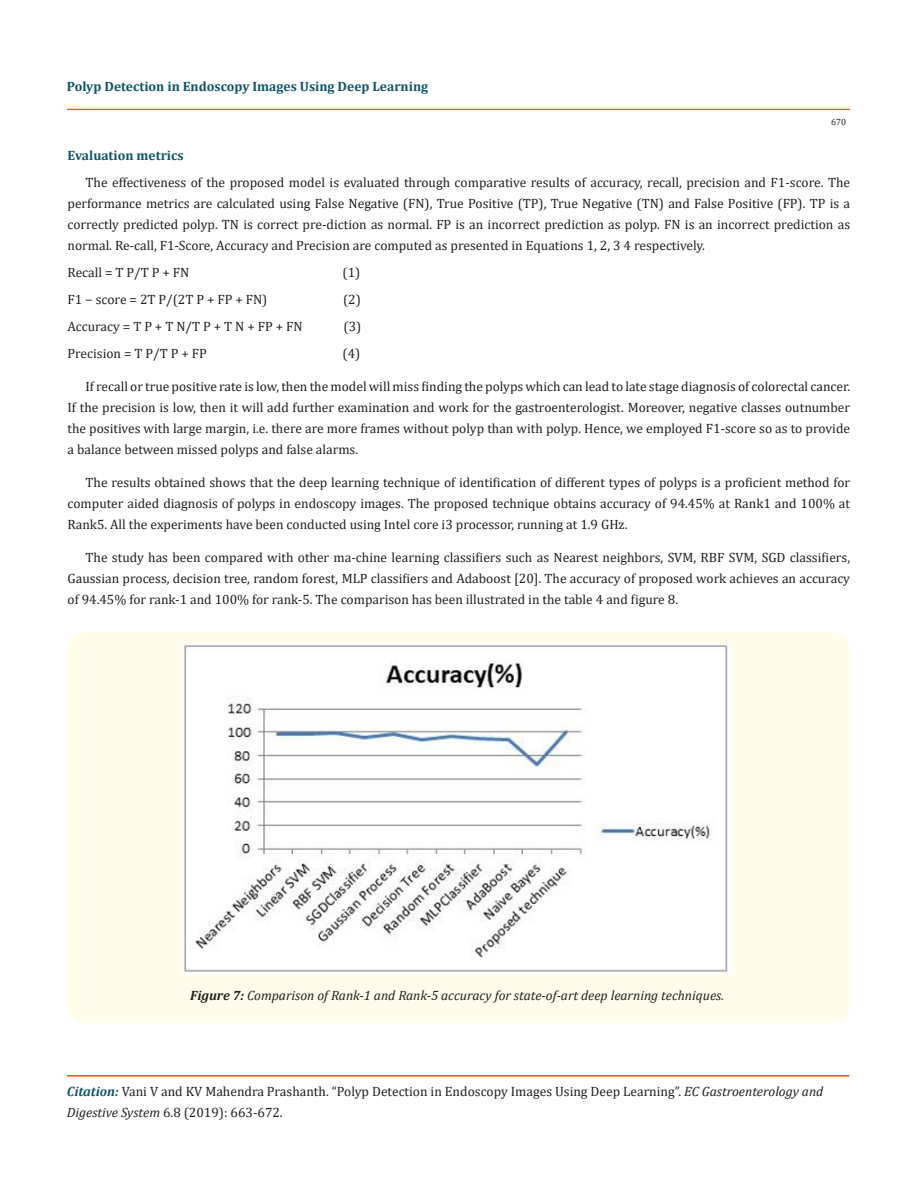
<style>
.page{position:relative;width:917px;height:1188px;background:#fff}
.page>*{position:absolute;margin:0;border:0;box-sizing:border-box;transform-origin:0 0}
.t1{font:13.5px/21px "Cambria";color:#231f20;text-align:justify}
.t2{font:italic 13.5px "Cambria";color:#231f20}
.t3{font:700 13.5px "Cambria";color:#0e546a}
.t4{font:9px "Cambria";color:#231f20}
.s1{font-weight:700}
.s2{font-weight:700;font-style:italic;color:#0e546a}
.s3{font-style:italic}
</style>
<div class="page">
<div style="left:67px;top:109px;width:782px;height:1px;border:1px solid #e05d1a"></div>
<div style="left:68px;top:632px;width:782px;height:391px;background:#fffde9;border-radius:18px"></div>
<img style="left:183px;top:644px;width:548px;height:331px">
<p class="t3" style="left:67px;top:76px;width:363px">Polyp Detection in Endoscopy Images Using Deep Learning</p>
<p class="t4" style="left:831px;top:116px;width:16px">670</p>
<p class="t3" style="left:68px;top:145px;width:118px">Evaluation metrics</p>
<p class="t1" style="left:68px;top:171px;width:784px;text-indent:18px">The effectiveness of the proposed model is evaluated through comparative results of accuracy, recall, precision and F1-score. The performance metrics are calculated using False Negative (FN), True Positive (TP), True Negative (TN) and False Positive (FP). TP is a correctly predicted polyp. TN is correct pre-diction as normal. FP is an incorrect prediction as polyp. FN is an incorrect prediction as normal. Re-call, F1-Score, Accuracy and Precision are computed as presented in Equations 1, 2, 3 4 respectively.</p>
<p class="t1" style="left:68px;top:261px;width:123px">Recall = T P/T P + FN</p>
<p class="t1" style="left:342px;top:261px;width:19px">(1)</p>
<p class="t1" style="left:68px;top:288px;width:201px">F1 − score = 2T P/(2T P + FP + FN)</p>
<p class="t1" style="left:343px;top:288px;width:19px">(2)</p>
<p class="t1" style="left:68px;top:315px;width:237px">Accuracy = T P + T N/T P + T N + FP + FN</p>
<p class="t1" style="left:343px;top:315px;width:19px">(3)</p>
<p class="t1" style="left:68px;top:342px;width:141px">Precision = T P/T P + FP</p>
<p class="t1" style="left:342px;top:342px;width:19px">(4)</p>
<p class="t1" style="left:68px;top:375px;width:784px;text-indent:18px">If recall or true positive rate is low, then the model will miss finding the polyps which can lead to late stage diagnosis of colorectal cancer.<br>If the precision is low, then it will add further examination and work for the gastroenterologist. Moreover, negative classes outnumber the positives with large margin, i.e. there are more frames without polyp than with polyp. Hence, we employed F1-score so as to provide a balance between missed polyps and false alarms.</p>
<p class="t1" style="left:68px;top:471px;width:784px;text-indent:18px">The results obtained shows that the deep learning technique of identification of different types of polyps is a proficient method for computer aided diagnosis of polyps in endoscopy images. The proposed technique obtains accuracy of 94.45% at Rank1 and 100% at Rank5. All the experiments have been conducted using Intel core i3 processor, running at 1.9 GHz.</p>
<p class="t1" style="left:68px;top:546px;width:784px;text-indent:18px">The study has been compared with other ma-chine learning classifiers such as Nearest neighbors, SVM, RBF SVM, SGD classifiers, Gaussian process, decision tree, random forest, MLP classifiers and Adaboost [20]. The accuracy of proposed work achieves an accuracy of 94.45% for rank-1 and 100% for rank-5. The comparison has been illustrated in the table 4 and figure 8.</p>
<p class="t2" style="left:190px;top:986px;width:535px"><span class="s1">Figure 7:</span> Comparison of Rank-1 and Rank-5 accuracy for state-of-art deep learning techniques.</p>
<p class="t1" style="left:67px;top:1081px;width:758px"><span class="s2">Citation:</span> Vani V and KV Mahendra Prashanth. “Polyp Detection in Endoscopy Images Using Deep Learning”. <span class="s3">EC Gastroenterology and<br>Digestive System</span> 6.8 (2019): 663-672.</p>
</div>
